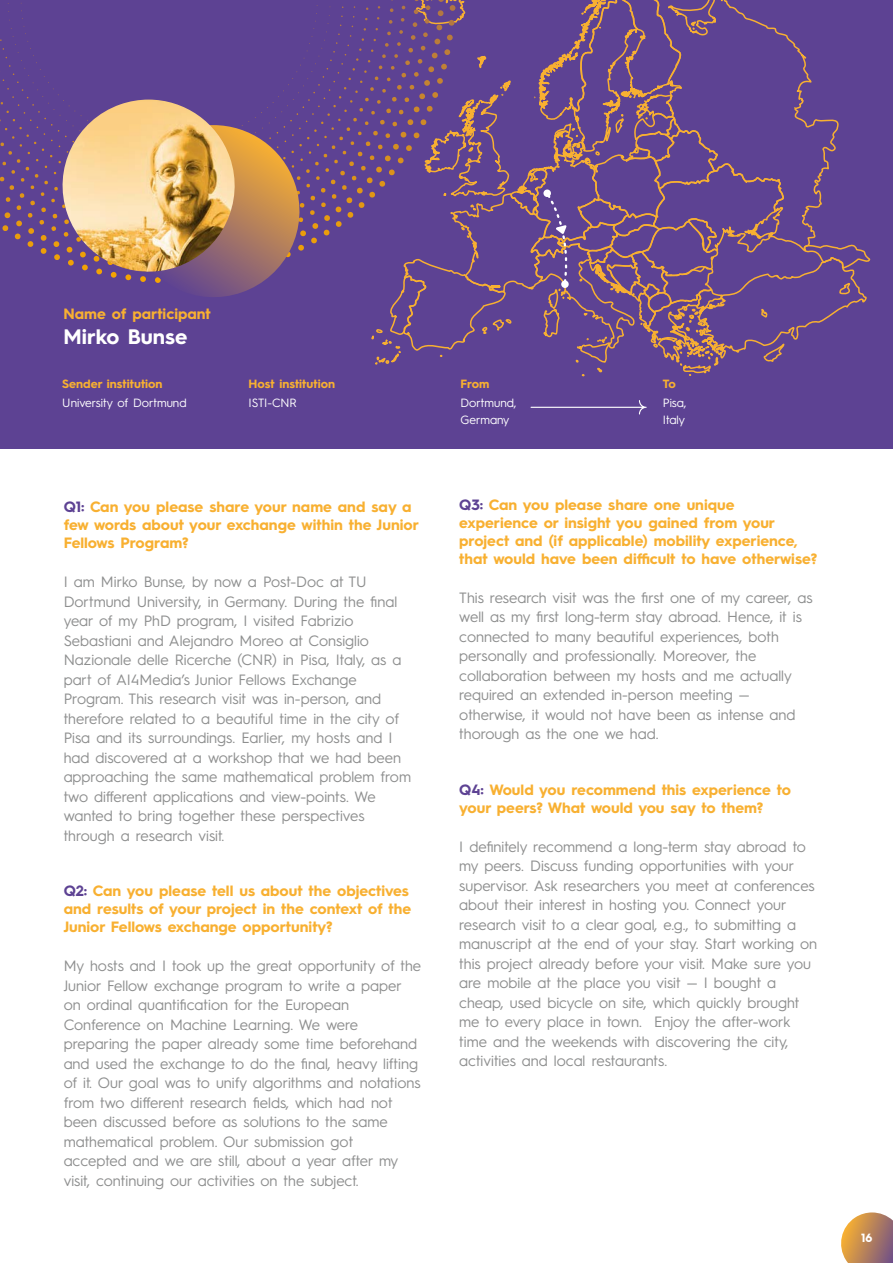
<style>
.page{position:relative;width:893px;height:1263px;background:#fff}
.page>*{position:absolute;margin:0;border:0;box-sizing:border-box;transform-origin:0 0}
.t1{font:700 21px "Hurme Geometric Sans 3";color:#fff}
.t2{font:15px/19.5px "Hurme Geometric Sans 3";color:#8e8f8f}
.t3{font:700 15px/18px "Hurme Geometric Sans 3";color:#f8b031}
.t4{font:12px/16.5px "Hurme Geometric Sans 3";color:#fff}
.t5{font:700 12px "Hurme Geometric Sans 3";color:#f8b031}
.t6{font:700 12px "Hurme Geometric Sans 3";color:#fff}
.s1{color:#5d4293}
</style>
<div class="page">
<div style="left:0;top:0;width:893px;height:449px;background:#5d4293"></div>
<svg style="left:531px;top:400px;width:116px;height:14px"></svg>
<svg style="left:8px;top:0;width:863px;height:377px"></svg>
<svg style="left:841px;top:1212px;width:52px;height:51px;background:#c0926e"></svg>
<img style="left:52px;top:100px;width:193px;height:182px">
<p class="t3" style="left:64px;top:304px;width:149px">Name of participant</p>
<h1 class="t1" style="left:64px;top:322px;width:125px">Mirko Bunse</h1>
<p class="t5" style="left:62px;top:375px;width:102px">Sender institution</p>
<p class="t4" style="left:62px;top:394px;width:126px">University of Dortmund</p>
<p class="t5" style="left:249px;top:375px;width:88px">Host institution</p>
<p class="t4" style="left:249px;top:394px;width:50px">ISTI-CNR</p>
<p class="t3" style="left:64px;top:497px;width:357px"><span class="s1">Q1:</span> Can you please share your name and say a few words about your exchange within the Junior<br>Fellows Program?</p>
<p class="t2" style="left:64px;top:571px;width:349px">I am Mirko Bunse, by now a Post-Doc at TU Dortmund University, in Germany. During the final year of my PhD program, I visited Fabrizio Sebastiani and Alejandro Moreo at Consiglio Nazionale delle Ricerche (CNR) in Pisa, Italy, as a part of AI4Media’s Junior Fellows Exchange Program. This research visit was in-person, and therefore related to a beautiful time in the city of Pisa and its surroundings. Earlier, my hosts and I had discovered at a workshop that we had been approaching the same mathematical problem from two different applications and view-points. We wanted to bring together these perspectives through a research visit.</p>
<p class="t3" style="left:64px;top:881px;width:349px"><span class="s1">Q2:</span> Can you please tell us about the objectives and results of your project in the context of the<br>Junior Fellows exchange opportunity?</p>
<p class="t2" style="left:64px;top:955px;width:359px">My hosts and I took up the great opportunity of the Junior Fellow exchange program to write a paper on ordinal quantification for the European Conference on Machine Learning. We were preparing the paper already some time beforehand and used the exchange to do the final, heavy lifting of it. Our goal was to unify algorithms and notations from two different research fields, which had not been discussed before as solutions to the same mathematical problem. Our submission got<br>accepted and we are still, about a year after my visit, continuing our activities on the subject.</p>
<p class="t5" style="left:461px;top:375px;width:30px">From</p>
<p class="t4" style="left:461px;top:394px;width:57px">Dortmund,<br>Germany</p>
<p class="t5" style="left:663px;top:375px;width:15px">To</p>
<p class="t4" style="left:663px;top:394px;width:25px">Pisa,<br>Italy</p>
<p class="t3" style="left:459px;top:495px;width:360px"><span class="s1">Q3:</span> Can you please share one unique<br>experience or insight you gained from your project and (if applicable) mobility experience, that would have been difficult to have otherwise?</p>
<p class="t2" style="left:459px;top:587px;width:355px">This research visit was the first one of my career, as well as my first long-term stay abroad. Hence, it is connected to many beautiful experiences, both personally and professionally. Moreover, the collaboration between my hosts and me actually required an extended in-person meeting — otherwise, it would not have been as intense and thorough as the one we had.</p>
<p class="t3" style="left:459px;top:780px;width:333px"><span class="s1">Q4:</span> Would you recommend this experience to your peers? What would you say to them?</p>
<p class="t2" style="left:459px;top:836px;width:359px">I definitely recommend a long-term stay abroad to my peers. Discuss funding opportunities with your supervisor. Ask researchers you meet at conferences about their interest in hosting you. Connect your research visit to a clear goal, e.g., to submitting a manuscript at the end of your stay. Start working on this project already before your visit. Make sure you are mobile at the place you visit — I bought a cheap, used bicycle on site, which quickly brought me to every place in town. Enjoy the after-work time and the weekends with discovering the city, activities and local restaurants.</p>
<p class="t6" style="left:861px;top:1229px;width:13px">16</p>
</div>
